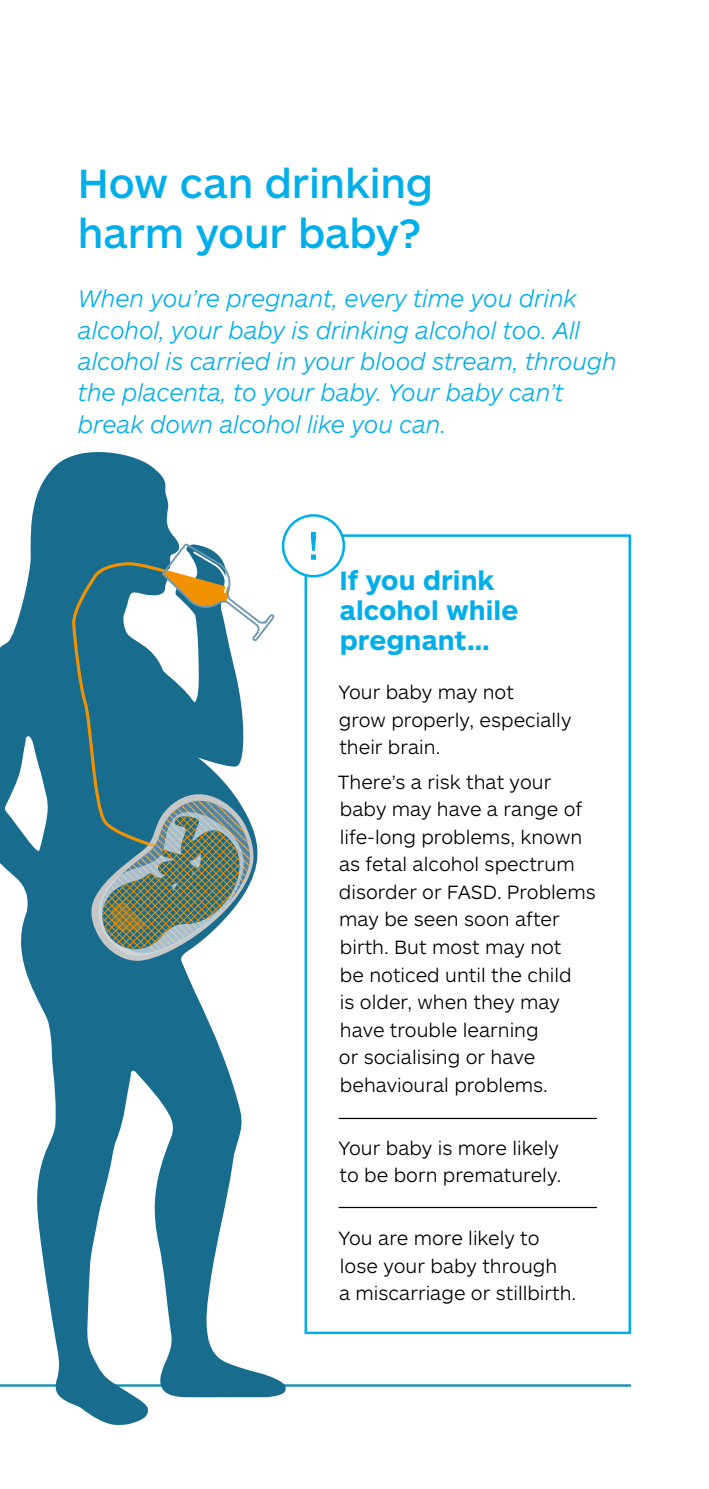
<style>
.page{position:relative;width:709px;height:1489px;background:#fff}
.page>*{position:absolute;margin:0;border:0;box-sizing:border-box;transform-origin:0 0}
.t1{font:500 42.5px/50px "ARS Maquette Pro";letter-spacing:-.005em;color:#00aeea}
.t2{font:700 27.5px/30px "ARS Maquette Pro";color:#00aeea}
.t3{font:italic 300 25px/31.2px "ARS Maquette Pro";letter-spacing:-.01em;color:#00aeea}
.t4{font:300 20px/27.5px "ARS Maquette Pro";color:#000}
</style>
<div class="page">
<hr style="left:338px;top:1117px;width:259px;height:1px;background:#000">
<hr style="left:338px;top:1206px;width:259px;height:1px;background:#000">
<div style="left:304px;top:534px;width:327px;height:799px;border:2px solid #00aeea"></div>
<div style="left:283px;top:515px;width:61px;height:61px;background:#fff;border-radius:50%"></div>
<div style="left:282px;top:514px;width:63px;height:63px;border:2px solid #00aeea;border-radius:50%"></div>
<svg style="left:311px;top:532px;width:5px;height:27px"></svg>
<hr style="left:0;top:1384px;width:631px;height:2px;background:#0090b4">
<svg style="left:0;top:452px;width:286px;height:973px"></svg>
<svg style="left:71px;top:542px;width:204px;height:419px"></svg>
<h1 class="t1" style="left:78px;top:156px;width:357px">How can drinking harm your baby?</h1>
<p class="t3" style="left:78px;top:282px;width:540px">When you’re pregnant, every time you drink alcohol, your baby is drinking alcohol too. All alcohol is carried in your blood stream, through the placenta, to your baby. Your baby can’t break down alcohol like you can.</p>
<h2 class="t2" style="left:339px;top:564px;width:180px">If you drink alcohol while pregnant…</h2>
<p class="t4" style="left:338px;top:677px;width:234px">Your baby may not<br>grow properly, especially their brain.</p>
<p class="t4" style="left:338px;top:767px;width:259px">There’s a risk that your baby may have a range of life-long problems, known as fetal alcohol spectrum disorder or FASD. Problems may be seen soon after birth. But most may not<br>be noticed until the child<br>is older, when they may have trouble learning<br>or socialising or have behavioural problems.</p>
<p class="t4" style="left:338px;top:1132px;width:224px">Your baby is more likely to be born prematurely.</p>
<p class="t4" style="left:338px;top:1223px;width:239px">You are more likely to lose your baby through<br>a miscarriage or stillbirth.</p>
</div>
